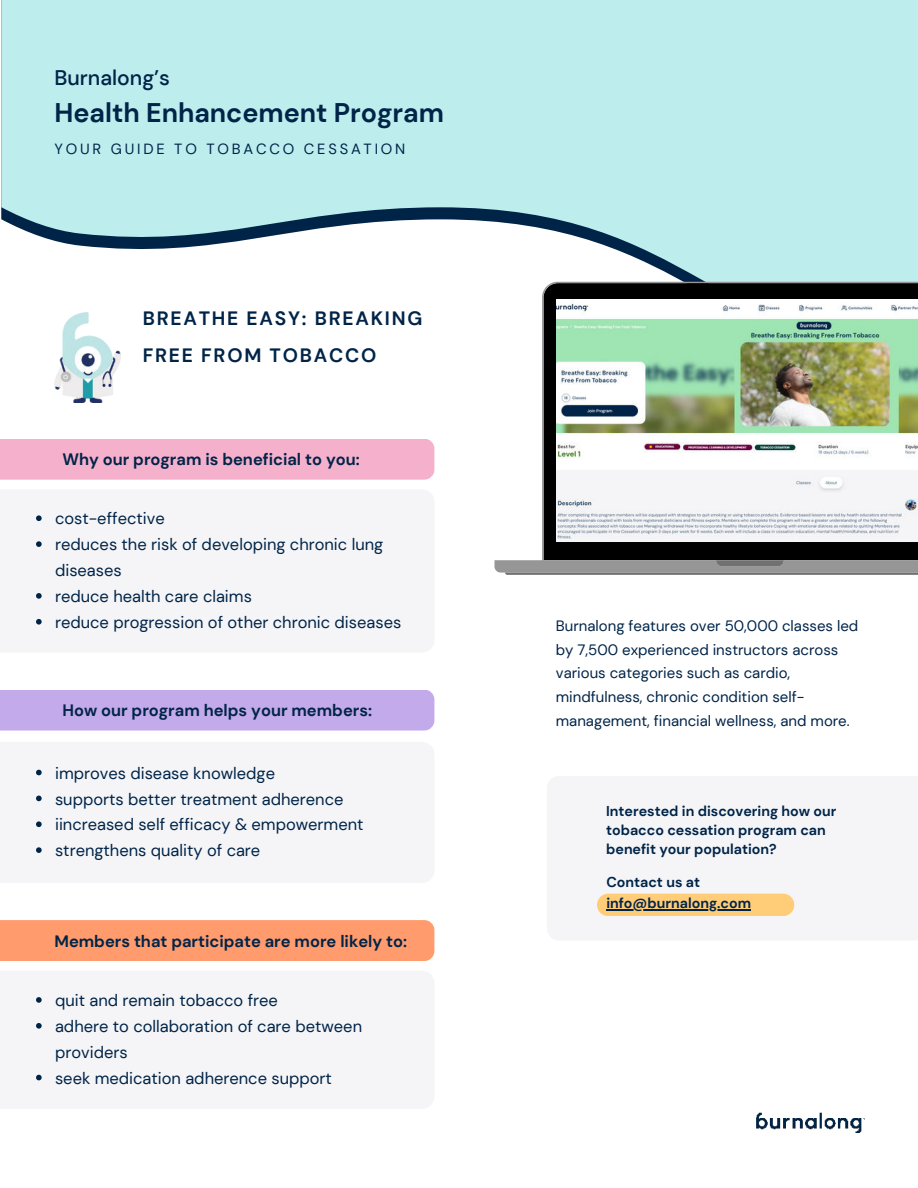
<style>
.page{position:relative;width:918px;height:1188px;background:#fff}
.page>*{position:absolute;margin:0;border:0;box-sizing:border-box;transform-origin:0 0}
.t1{font:700 26.85px "DM Sans";color:#002448}
.t2{font:500 21.15px "DM Sans";color:#002448}
.t3{font:700 19.35px/37.2px "DM Sans";letter-spacing:.09em;color:#002448}
.t4{font:16.5px/25.8px "DM Sans";color:#002448}
.t5{font:700 16.5px "DM Sans";color:#002448}
.t6{font:15px/23.7px "DM Sans";color:#002448}
.t7{font:14.7px "DM Sans";letter-spacing:.19em;color:#002448}
.t8{font:700 14.25px/19.2px "DM Sans";color:#002448}
</style>
<div class="page">
<div style="left:0;top:439px;width:434px;height:41px;background:#f5b0cc"></div>
<div style="left:0;top:920px;width:434px;height:41px;background:#ff9b6c"></div>
<div style="left:0;top:690px;width:434px;height:41px;background:#c3aaeb"></div>
<svg style="left:1px;top:0;width:917px;height:282px;fill:#beeded"></svg>
<img style="left:757px;top:1112px;width:108px;height:21px">
<div style="left:597px;top:894px;width:197px;height:22px;background:#ffcc78;border-radius:11px"></div>
<svg style="left:495px;top:282px;width:423px;height:291px"></svg>
<svg style="left:716px;top:560px;width:68px;height:6px"></svg>
<svg style="left:505px;top:573px;width:413px;height:2px"></svg>
<img style="left:556px;top:299px;width:362px;height:243px">
<img style="left:54px;top:312px;width:67px;height:90px">
<hr style="left:606px;top:909px;width:145px;height:2px;background:#002448">
<svg style="left:36px;top:515px;width:6px;height:6px"></svg>
<svg style="left:36px;top:541px;width:6px;height:6px"></svg>
<svg style="left:36px;top:593px;width:6px;height:6px"></svg>
<svg style="left:36px;top:619px;width:6px;height:6px"></svg>
<svg style="left:36px;top:997px;width:6px;height:6px"></svg>
<svg style="left:36px;top:1023px;width:6px;height:6px"></svg>
<svg style="left:36px;top:1075px;width:6px;height:5px"></svg>
<svg style="left:36px;top:770px;width:6px;height:5px"></svg>
<svg style="left:36px;top:796px;width:6px;height:5px"></svg>
<svg style="left:36px;top:821px;width:6px;height:6px"></svg>
<svg style="left:36px;top:847px;width:6px;height:6px"></svg>
<p class="t2" style="left:54px;top:65px;width:117px">Burnalong’s</p>
<h1 class="t1" style="left:54px;top:96px;width:391px">Health Enhancement Program</h1>
<p class="t7" style="left:54px;top:139px;width:352px">YOUR GUIDE TO TOBACCO CESSATION</p>
<p class="t3" style="left:143px;top:300px;width:281px">BREATHE EASY: BREAKING<br>FREE FROM TOBACCO</p>
<p class="t5" style="left:62px;top:449px;width:299px">Why our program is beneficial to you:</p>
<p class="t4" style="left:55px;top:506px;width:348px">cost-effective<br>reduces the risk of developing chronic lung diseases<br>reduce health care claims<br>reduce progression of other chronic diseases</p>
<p class="t5" style="left:62px;top:700px;width:311px">How our program helps your members:</p>
<p class="t4" style="left:55px;top:760px;width:310px">improves disease knowledge<br>supports better treatment adherence iincreased self efficacy &amp; empowerment strengthens quality of care</p>
<p class="t5" style="left:54px;top:930px;width:354px">Members that participate are more likely to:</p>
<p class="t4" style="left:55px;top:987px;width:309px">quit and remain tobacco free<br>adhere to collaboration of care between providers<br>seek medication adherence support</p>
<p class="t6" style="left:556px;top:614px;width:304px">Burnalong features over 50,000 classes led by 7,500 experienced instructors across various categories such as cardio, mindfulness, chronic condition self&shy;management, financial wellness, and more.</p>
<p class="t8" style="left:606px;top:802px;width:232px">Interested in discovering how our tobacco cessation program can benefit your population?</p>
<p class="t8" style="left:606px;top:871px;width:146px;line-height:21.3px">Contact us at info@burnalong.com</p>
</div>
